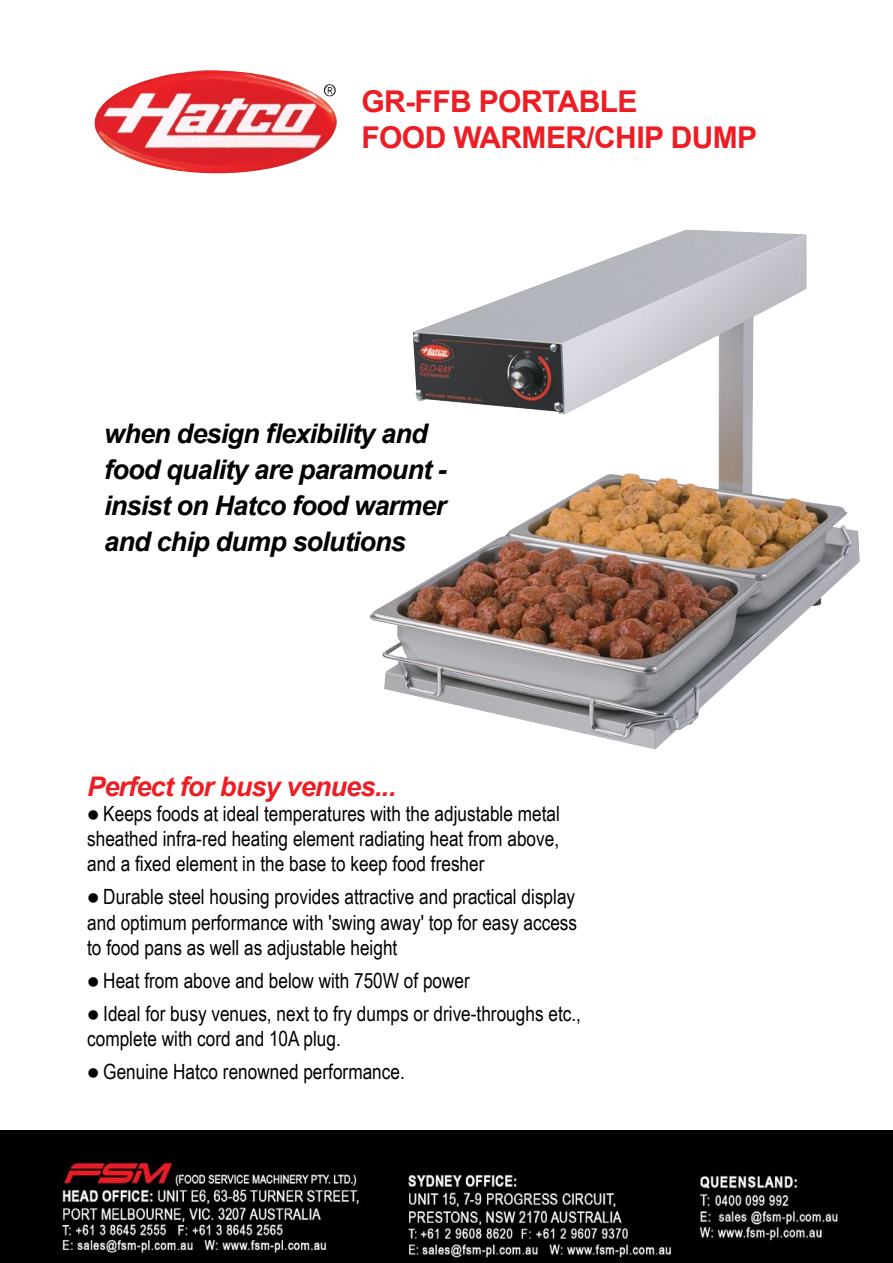
<style>
.page{position:relative;width:893px;height:1263px;background:#fff}
.page>*{position:absolute;margin:0;border:0;box-sizing:border-box;transform-origin:0 0}
.t1{font:700 30px/36px "Arial";letter-spacing:-.02em;color:#ed1d24}
.t2{font:italic 700 27px/36px "Arial";letter-spacing:-.03em;color:#000}
.t3{font:italic 700 27px "Arial";letter-spacing:-.03em;color:#ed1d24}
.t4{font:21px/25.2px "Arial Narrow";color:#000;text-align:justify}
</style>
<div class="page">
<img style="left:0;top:1131px;width:893px;height:132px">
<img style="left:370px;top:230px;width:490px;height:519px">
<img style="left:94px;top:70px;width:243px;height:103px">
<h1 class="t1" style="left:361px;top:84px;width:397px">GR-FFB PORTABLE<br>FOOD WARMER/CHIP DUMP</h1>
<p class="t2" style="left:104px;top:416px;width:344px">when design flexibility and food quality are paramount - insist on Hatco food warmer and chip dump solutions</p>
<p class="t3" style="left:87px;top:768px;width:311px">Perfect for busy venues...</p>
<p class="t4" style="left:87px;top:800px;width:474px">● Keeps foods at ideal temperatures with the adjustable metal sheathed infra-red heating element radiating heat from above, and a fixed element in the base to keep food fresher</p>
<p class="t4" style="left:87px;top:883px;width:491px">● Durable steel housing provides attractive and practical display and optimum performance with 'swing away' top for easy access to food pans as well as adjustable height</p>
<p class="t4" style="left:87px;top:967px;width:384px">● Heat from above and below with 750W of power</p>
<p class="t4" style="left:87px;top:1000px;width:495px">● Ideal for busy venues, next to fry dumps or drive-throughs etc., complete with cord and 10A plug.</p>
<p class="t4" style="left:87px;top:1058px;width:319px">● Genuine Hatco renowned performance.</p>
</div>
